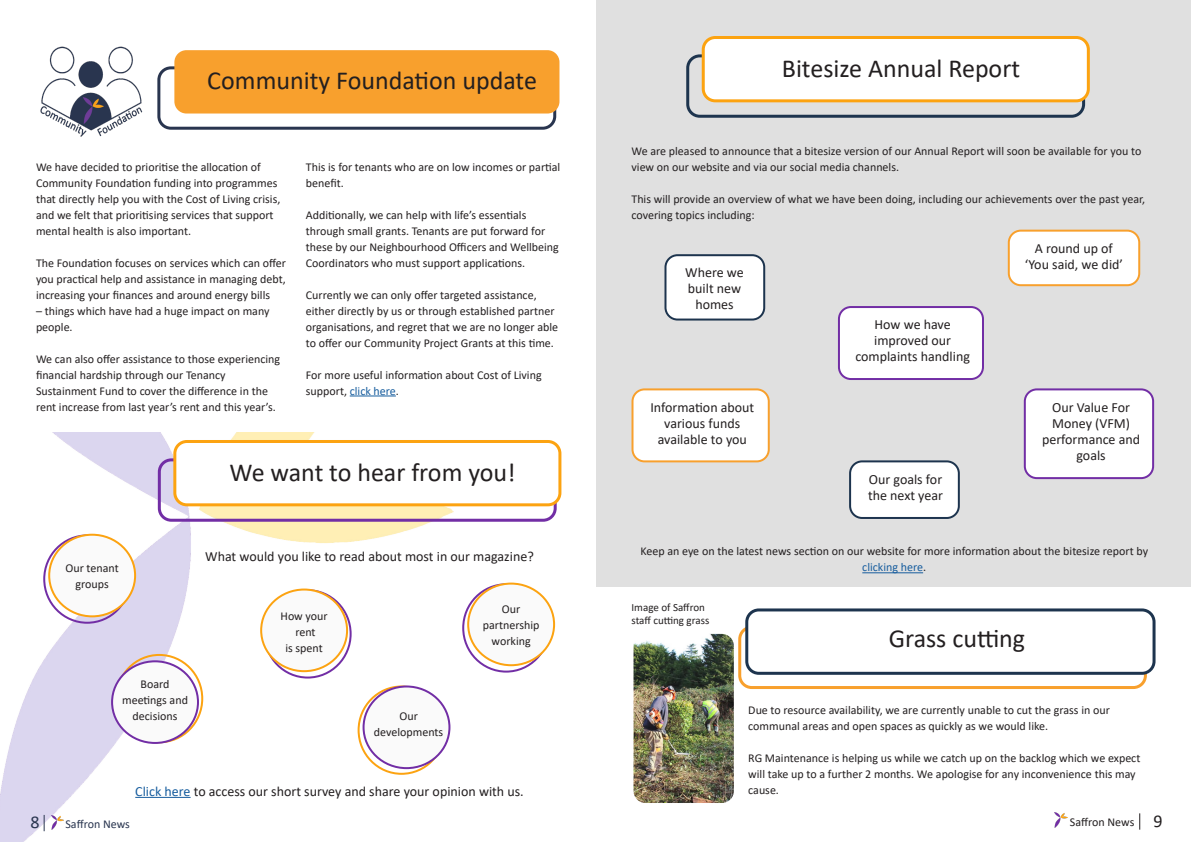
<style>
.page{position:relative;width:1191px;height:842px;background:#fff}
.page>*{position:absolute;margin:0;border:0;box-sizing:border-box;transform-origin:0 0}
.t1{font:26px "Calibri";color:#231f20}
.t2{font:18px "Calibri";color:#231f20}
.t3{font:18px "Calibri";color:#29354f}
.t4{font:14px/16px "Calibri";color:#231f20;text-align:center}
.t5{font:12px/16px "Calibri";color:#231f20}
.t6{font:12px "Calibri";letter-spacing:-.005em;color:#29354f}
.t7{font:11px/13.2px "Calibri";color:#231f20}
.s1{color:#175d9e}
</style>
<div class="page">
<img style="left:1054px;top:813px;width:13px;height:14px">
<svg style="left:1139px;top:813px;width:1px;height:17px"></svg>
<div style="left:596px;top:0;width:594px;height:587px;background:#e0e0e0"></div>
<div style="left:686px;top:54px;width:399px;height:64px;border:3px solid #1d344e;border-radius:12px"></div>
<div style="left:703px;top:37px;width:385px;height:64px;background:#fff;border-radius:12px"></div>
<div style="left:701px;top:36px;width:388px;height:66px;border:3px solid #fca311;border-radius:12px"></div>
<div style="left:665px;top:255px;width:99px;height:65px;background:#fff;border-radius:12px"></div>
<div style="left:664px;top:254px;width:101px;height:67px;border:2px solid #1d344e;border-radius:12px"></div>
<div style="left:839px;top:307px;width:144px;height:72px;background:#fff;border-radius:12px"></div>
<div style="left:838px;top:306px;width:146px;height:74px;border:2px solid #722ea5;border-radius:12px"></div>
<div style="left:1008px;top:231px;width:131px;height:54px;background:#fff;border-radius:12px"></div>
<div style="left:1007px;top:230px;width:133px;height:56px;border:2px solid #f8a02d;border-radius:12px"></div>
<div style="left:632px;top:389px;width:136px;height:72px;background:#fff;border-radius:12px"></div>
<div style="left:631px;top:388px;width:138px;height:74px;border:2px solid #f8a02d;border-radius:12px"></div>
<div style="left:1024px;top:389px;width:129px;height:89px;background:#fff;border-radius:12px"></div>
<div style="left:1023px;top:388px;width:131px;height:91px;border:2px solid #722ea5;border-radius:12px"></div>
<div style="left:850px;top:461px;width:108px;height:57px;background:#fff;border-radius:12px"></div>
<div style="left:849px;top:460px;width:110px;height:59px;border:2px solid #1d344e;border-radius:12px"></div>
<hr style="left:862px;top:572px;width:61px;height:1px;background:#175d9e">
<img style="left:633px;top:634px;width:101px;height:169px">
<div style="left:738px;top:626px;width:408px;height:63px;border:3px solid #f8a02d;border-radius:12px"></div>
<div style="left:747px;top:610px;width:407px;height:63px;background:#fff;border-radius:12px"></div>
<div style="left:745px;top:608px;width:410px;height:67px;border:3px solid #1d344e;border-radius:12px"></div>
<div style="left:157px;top:66px;width:399px;height:64px;border:3px solid #29354f;border-radius:12px"></div>
<div style="left:174px;top:50px;width:385px;height:64px;background:#f8a02d;border-radius:12px"></div>
<img style="left:40px;top:46px;width:103px;height:91px">
<hr style="left:350px;top:396px;width:46px;height:1px;background:#175d9e">
<img style="left:0;top:432px;width:453px;height:410px">
<div style="left:158px;top:458px;width:398px;height:64px;border:3px solid #722ea5;border-radius:12px"></div>
<div style="left:175px;top:441px;width:385px;height:64px;background:#fff;border-radius:12px"></div>
<div style="left:173px;top:440px;width:388px;height:66px;border:3px solid #fca311;border-radius:12px"></div>
<div style="left:49px;top:535px;width:86px;height:81px;background:#fafafa;border-radius:50%"></div>
<div style="left:48px;top:534px;width:88px;height:83px;border:2px solid #fca311;border-radius:50%"></div>
<div style="left:363px;top:686px;width:86px;height:82px;background:#fafafa;border-radius:50%"></div>
<div style="left:362px;top:685px;width:88px;height:84px;border:2px solid #722ea5;border-radius:50%"></div>
<hr style="left:135px;top:797px;width:56px;height:1px;background:#175d9e">
<div style="left:261px;top:589px;width:86px;height:82px;background:#fafafa;border-radius:50%"></div>
<div style="left:260px;top:588px;width:88px;height:84px;border:2px solid #fca311;border-radius:50%"></div>
<div style="left:112px;top:661px;width:86px;height:82px;background:#fafafa;border-radius:50%"></div>
<div style="left:111px;top:660px;width:88px;height:84px;border:2px solid #722ea5;border-radius:50%"></div>
<div style="left:468px;top:584px;width:86px;height:81px;background:#fafafa;border-radius:50%"></div>
<div style="left:467px;top:583px;width:88px;height:83px;border:2px solid #fca311;border-radius:50%"></div>
<img style="left:51px;top:815px;width:12px;height:15px">
<svg style="left:44px;top:815px;width:1px;height:16px"></svg>
<p class="t1" style="left:207px;top:63px;width:331px">Community Foundation update</p>
<p class="t5" style="left:36px;top:158px;width:246px">We have decided to prioritise the allocation of Community Foundation funding into programmes that directly help you with the Cost of Living crisis, and we felt that prioritising services that support mental health is also important.</p>
<p class="t5" style="left:36px;top:254px;width:251px;text-align:justify">The Foundation focuses on services which can offer you practical help and assistance in managing debt, increasing your finances and around energy bills</p>
<p class="t5" style="left:36px;top:302px;width:235px">– things which have had a huge impact on many people.</p>
<p class="t5" style="left:36px;top:350px;width:246px">We can also offer assistance to those experiencing financial hardship through our Tenancy Sustainment Fund to cover the difference in the rent increase from last year’s rent and this year’s.</p>
<p class="t5" style="left:306px;top:158px;width:256px">This is for tenants who are on low incomes or partial benefit.</p>
<p class="t5" style="left:306px;top:206px;width:254px">Additionally, we can help with life’s essentials through small grants. Tenants are put forward for these by our Neighbourhood Officers and Wellbeing Coordinators who must support applications.</p>
<p class="t5" style="left:306px;top:286px;width:254px">Currently we can only offer targeted assistance, either directly by us or through established partner organisations, and regret that we are no longer able to offer our Community Project Grants at this time.</p>
<p class="t5" style="left:306px;top:366px;width:237px">For more useful information about Cost of Living support, <span class="s1">click here</span>.</p>
<p class="t1" style="left:229px;top:454px;width:288px">We want to hear from you!</p>
<p class="t5" style="left:65px;top:559px;width:55px;text-align:center">Our tenant groups</p>
<p class="t5" style="left:141px;top:675px;width:30px">Board</p>
<p class="t5" style="left:122px;top:691px;width:67px;text-align:center">meetings and decisions</p>
<p class="t4" style="left:205px;top:547px;width:330px">What would you like to read about most in our magazine?</p>
<p class="t5" style="left:280px;top:608px;width:49px">How your</p>
<p class="t5" style="left:295px;top:624px;width:22px">rent</p>
<p class="t5" style="left:285px;top:640px;width:39px">is spent</p>
<p class="t5" style="left:399px;top:708px;width:20px">Our</p>
<p class="t5" style="left:374px;top:724px;width:71px">developments</p>
<p class="t5" style="left:502px;top:601px;width:20px">Our</p>
<p class="t5" style="left:483px;top:617px;width:58px">partnership</p>
<p class="t5" style="left:491px;top:633px;width:41px">working</p>
<p class="t4" style="left:135px;top:783px;width:390px"><span class="s1">Click here</span> to access our short survey and share your opinion with us.</p>
<p class="t3" style="left:30px;top:810px;width:11px">8</p>
<p class="t6" style="left:65px;top:815px;width:66px">Saffron News</p>
<p class="t1" style="left:782px;top:50px;width:240px">Bitesize Annual Report</p>
<p class="t5" style="left:631px;top:143px;width:511px">We are pleased to announce that a bitesize version of our Annual Report will soon be available for you to view on our website and via our social media channels.</p>
<p class="t5" style="left:631px;top:191px;width:515px">This will provide an overview of what we have been doing, including our achievements over the past year, covering topics including:</p>
<p class="t4" style="left:685px;top:264px;width:60px">Where we</p>
<p class="t4" style="left:688px;top:280px;width:55px">built new homes</p>
<p class="t4" style="left:855px;top:316px;width:116px">How we have improved our complaints handling</p>
<p class="t4" style="left:1034px;top:240px;width:80px">A round up of</p>
<p class="t4" style="left:1024px;top:256px;width:100px">‘You said, we did’</p>
<p class="t4" style="left:650px;top:399px;width:105px">Information about various funds available to you</p>
<p class="t4" style="left:1042px;top:399px;width:100px">Our Value For<br>Money (VFM) performance and goals</p>
<p class="t4" style="left:868px;top:471px;width:76px;text-align:left">Our goals for the next year</p>
<p class="t5" style="left:640px;top:543px;width:509px;text-align:center">Keep an eye on the latest news section on our website for more information about the bitesize report by <span class="s1">clicking here</span>.</p>
<p class="t7" style="left:631px;top:601px;width:79px">Image of Saffron staff cutting grass</p>
<p class="t1" style="left:888px;top:621px;width:138px">Grass cutting</p>
<p class="t5" style="left:748px;top:701px;width:363px">Due to resource availability, we are currently unable to cut the grass in our communal areas and open spaces as quickly as we would like.</p>
<p class="t5" style="left:748px;top:749px;width:393px">RG Maintenance is helping us while we catch up on the backlog which we expect will take up to a further 2 months. We apologise for any inconvenience this may cause.</p>
<p class="t5" style="left:1070px;top:814px;width:66px">Saffron News</p>
<p class="t2" style="left:1153px;top:808px;width:11px">9</p>
</div>
